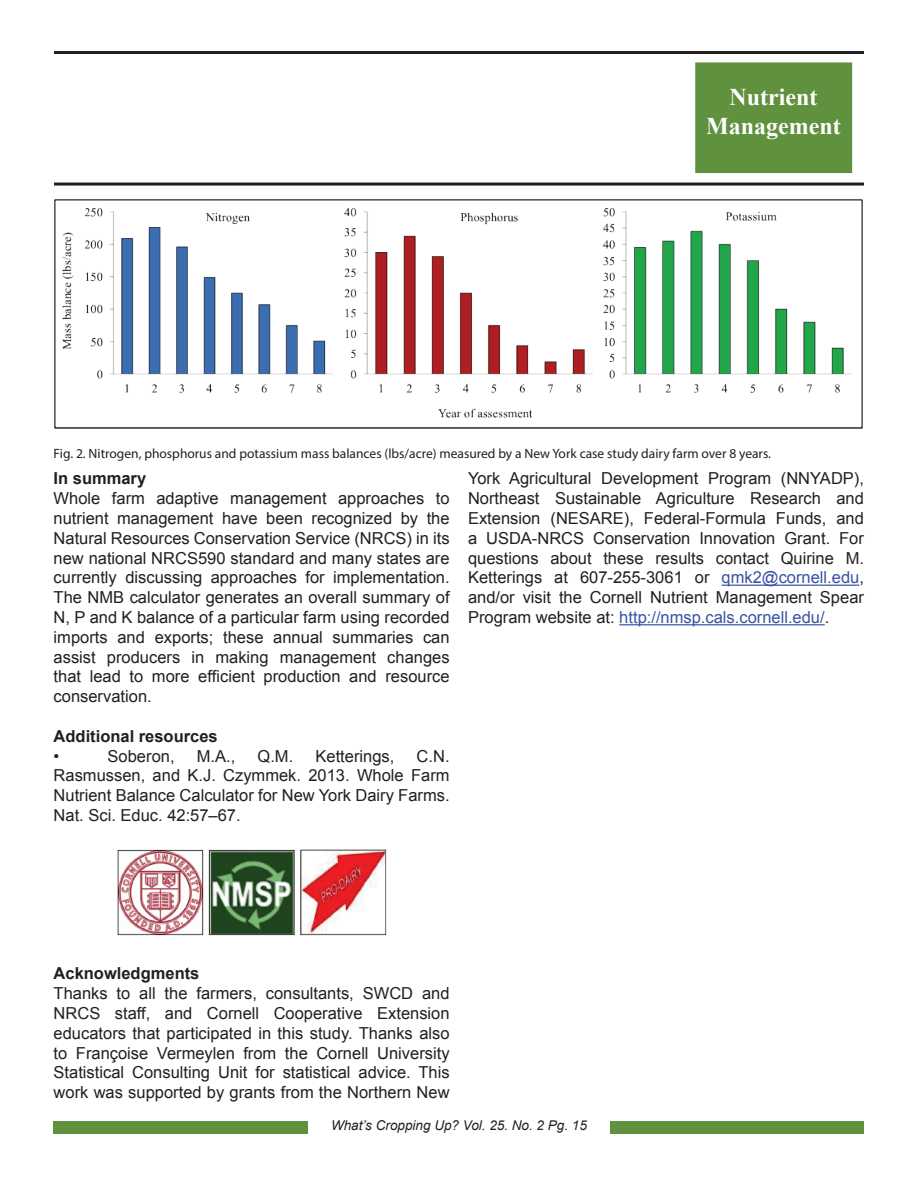
<style>
.page{position:relative;width:918px;height:1188px;background:#fff}
.page>*{position:absolute;margin:0;border:0;box-sizing:border-box;transform-origin:0 0}
.t1{font:700 24px/28.8px "Times New Roman";color:#fff;text-align:center}
.t2{font:16.5px/19.8px "Arial";color:#231f20;text-align:justify}
.t3{font:700 16.5px "Arial";color:#231f20}
.t4{font:13.5px "Myriad Pro";color:#231f20}
.t5{font:italic 13.5px "Arial";color:#231f20}
.s1{color:#3853a3}
</style>
<div class="page">
<div style="left:695px;top:62px;width:157px;height:111px;background:#5f913e;border:2px solid #5f913e"></div>
<hr style="left:54px;top:183px;width:810px;height:3px;background:#231f20">
<hr style="left:54px;top:51px;width:810px;height:3px;background:#231f20">
<div style="left:610px;top:1121px;width:254px;height:13px;background:#5f913e"></div>
<div style="left:54px;top:1121px;width:254px;height:13px;background:#5f913e"></div>
<hr style="left:722px;top:585px;width:137px;height:1px;background:#3853a3">
<hr style="left:619px;top:624px;width:206px;height:1px;background:#3853a3">
<img style="left:55px;top:199px;width:808px;height:230px">
<img style="left:117px;top:849px;width:270px;height:87px">
<h1 class="t1" style="left:706px;top:82px;width:136px">Nutrient<br>Management</h1>
<p class="t4" style="left:54px;top:445px;width:719px">Fig. 2. Nitrogen, phosphorus and potassium mass balances (lbs/acre) measured by a New York case study dairy farm over 8 years.</p>
<p class="t3" style="left:54px;top:468px;width:94px">In summary</p>
<p class="t2" style="left:54px;top:489px;width:398px">Whole farm adaptive management approaches to nutrient management have been recognized by the Natural Resources Conservation Service (NRCS) in its new national NRCS590 standard and many states are currently discussing approaches for implementation.<br>The NMB calculator generates an overall summary of N, P and K balance of a particular farm using recorded imports and exports; these annual summaries can assist producers in making management changes that lead to more efficient production and resource conservation.</p>
<p class="t3" style="left:54px;top:725px;width:166px">Additional resources</p>
<p class="t2" style="left:54px;top:746px;width:7px">•</p>
<p class="t2" style="left:108px;top:746px;width:68px">Soberon,</p>
<p class="t2" style="left:197px;top:746px;width:40px">M.A.,</p>
<p class="t2" style="left:258px;top:746px;width:37px">Q.M.</p>
<p class="t2" style="left:316px;top:746px;width:80px">Ketterings,</p>
<p class="t2" style="left:54px;top:746px;width:398px;text-indent:363px">C.N.<br>Rasmussen, and K.J. Czymmek. 2013. Whole Farm Nutrient Balance Calculator for New York Dairy Farms.<br>Nat. Sci. Educ. 42:57–67.</p>
<p class="t2" style="left:468px;top:469px;width:398px">York Agricultural Development Program (NNYADP), Northeast Sustainable Agriculture Research and Extension (NESARE), Federal-Formula Funds, and a USDA-NRCS Conservation Innovation Grant. For questions about these results contact Quirine M.<br>Ketterings at 607-255-3061 or <span class="s1">qmk2@cornell.edu</span>, and/or visit the Cornell Nutrient Management Spear Program website at: <span class="s1">http://nmsp.cals.cornell.edu/</span>.</p>
<p class="t3" style="left:54px;top:963px;width:147px">Acknowledgments</p>
<p class="t2" style="left:54px;top:984px;width:397px">Thanks to all the farmers, consultants, SWCD and NRCS staff, and Cornell Cooperative Extension educators that participated in this study. Thanks also to Françoise Vermeylen from the Cornell University Statistical Consulting Unit for statistical advice. This work was supported by grants from the Northern New</p>
<p class="t5" style="left:331px;top:1116px;width:257px">What’s Cropping Up? Vol. 25. No. 2 Pg. 15</p>
</div>
